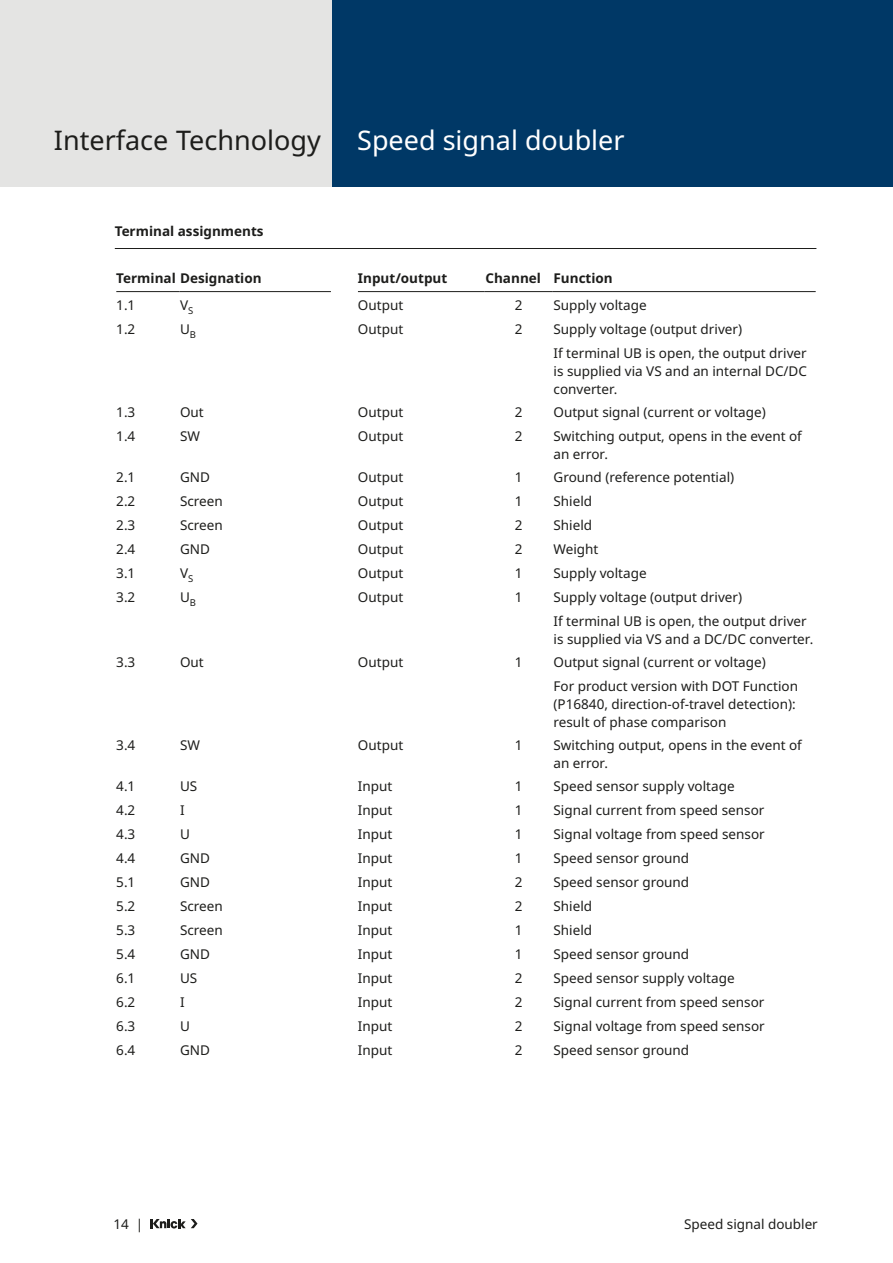
<style>
.page{position:relative;width:893px;height:1263px;background:#fff}
.page>*{position:absolute;margin:0;border:0;box-sizing:border-box;transform-origin:0 0}
.Headline_Produkt{font:27px "Noto Sans";color:#1d1d1b}
.Produktbereiche{font:27px "Noto Sans";color:#fff}
.Tabelle{font:13.5px/18px "Noto Sans";color:#1d1d1b}
.Zwischenüberschrift{font:700 13.5px "Noto Sans";color:#1d1d1b}
.Tabelle_Headline{font:700 13.5px "Noto Sans";color:#1d1d1b}
</style>
<div class="page">
<div style="left:332px;top:0;width:561px;height:187px;background:#003866"></div>
<svg style="left:150px;top:1219px;width:47px;height:9px"></svg>
<div style="left:0;top:0;width:332px;height:187px;background:#e4e4e3"></div>
<hr style="left:116px;top:291px;width:63px;height:1px;background:#1d1d1b">
<hr style="left:179px;top:291px;width:152px;height:1px;background:#1d1d1b">
<hr style="left:358px;top:291px;width:127px;height:1px;background:#1d1d1b">
<hr style="left:485px;top:291px;width:68px;height:1px;background:#1d1d1b">
<hr style="left:553px;top:291px;width:263px;height:1px;background:#1d1d1b">
<hr style="left:115px;top:248px;width:701px;height:1px;background:#1d1d1b">
<p class="Headline_Produkt" style="left:54px;top:121px;width:269px">Interface Technology</p>
<p class="Produktbereiche" style="left:357px;top:121px;width:269px">Speed signal doubler</p>
<p class="Tabelle_Headline" style="left:115px;top:221px;width:150px">Terminal assignments</p>
<p class="Zwischenüberschrift" style="left:116px;top:269px;width:147px">Terminal Designation</p>
<p class="Zwischenüberschrift" style="left:358px;top:269px;width:91px">Input/output</p>
<p class="Zwischenüberschrift" style="left:485px;top:269px;width:57px">Channel</p>
<p class="Zwischenüberschrift" style="left:554px;top:269px;width:61px">Function</p>
<p class="Tabelle" style="left:116px;top:297px;width:21px">1.1</p>
<p class="Tabelle" style="left:180px;top:297px;width:15px">V<sub>S</sub></p>
<p class="Tabelle" style="left:358px;top:297px;width:47px">Output</p>
<p class="Tabelle" style="left:515px;top:297px;width:9px">2</p>
<p class="Tabelle" style="left:554px;top:297px;width:95px">Supply voltage</p>
<p class="Tabelle" style="left:116px;top:321px;width:21px">1.2</p>
<p class="Tabelle" style="left:180px;top:321px;width:18px">U<sub>B</sub></p>
<p class="Tabelle" style="left:358px;top:321px;width:47px">Output</p>
<p class="Tabelle" style="left:515px;top:321px;width:9px">2</p>
<p class="Tabelle" style="left:554px;top:321px;width:190px">Supply voltage (output driver)</p>
<p class="Tabelle" style="left:554px;top:345px;width:255px;text-align:justify">If terminal UB is open, the output driver is supplied via VS and an internal DC/DC converter.</p>
<p class="Tabelle" style="left:116px;top:404px;width:21px">1.3</p>
<p class="Tabelle" style="left:180px;top:404px;width:25px">Out</p>
<p class="Tabelle" style="left:358px;top:404px;width:47px">Output</p>
<p class="Tabelle" style="left:515px;top:404px;width:9px">2</p>
<p class="Tabelle" style="left:554px;top:404px;width:214px">Output signal (current or voltage)</p>
<p class="Tabelle" style="left:116px;top:428px;width:21px">1.4</p>
<p class="Tabelle" style="left:180px;top:428px;width:21px">SW</p>
<p class="Tabelle" style="left:358px;top:428px;width:47px">Output</p>
<p class="Tabelle" style="left:515px;top:428px;width:9px">2</p>
<p class="Tabelle" style="left:554px;top:428px;width:250px">Switching output, opens in the event of an error.</p>
<p class="Tabelle" style="left:116px;top:469px;width:21px">2.1</p>
<p class="Tabelle" style="left:180px;top:469px;width:31px">GND</p>
<p class="Tabelle" style="left:358px;top:469px;width:47px">Output</p>
<p class="Tabelle" style="left:515px;top:469px;width:9px">1</p>
<p class="Tabelle" style="left:554px;top:469px;width:182px">Ground (reference potential)</p>
<p class="Tabelle" style="left:116px;top:493px;width:21px">2.2</p>
<p class="Tabelle" style="left:180px;top:493px;width:44px">Screen</p>
<p class="Tabelle" style="left:358px;top:493px;width:47px">Output</p>
<p class="Tabelle" style="left:515px;top:493px;width:9px">1</p>
<p class="Tabelle" style="left:554px;top:493px;width:40px">Shield</p>
<p class="Tabelle" style="left:116px;top:517px;width:21px">2.3</p>
<p class="Tabelle" style="left:180px;top:517px;width:44px">Screen</p>
<p class="Tabelle" style="left:358px;top:517px;width:47px">Output</p>
<p class="Tabelle" style="left:515px;top:517px;width:9px">2</p>
<p class="Tabelle" style="left:554px;top:517px;width:40px">Shield</p>
<p class="Tabelle" style="left:116px;top:541px;width:21px">2.4</p>
<p class="Tabelle" style="left:180px;top:541px;width:31px">GND</p>
<p class="Tabelle" style="left:358px;top:541px;width:47px">Output</p>
<p class="Tabelle" style="left:515px;top:541px;width:9px">2</p>
<p class="Tabelle" style="left:554px;top:541px;width:46px">Weight</p>
<p class="Tabelle" style="left:116px;top:565px;width:21px">3.1</p>
<p class="Tabelle" style="left:180px;top:565px;width:15px">V<sub>S</sub></p>
<p class="Tabelle" style="left:358px;top:565px;width:47px">Output</p>
<p class="Tabelle" style="left:515px;top:565px;width:9px">1</p>
<p class="Tabelle" style="left:554px;top:565px;width:95px">Supply voltage</p>
<p class="Tabelle" style="left:116px;top:589px;width:21px">3.2</p>
<p class="Tabelle" style="left:180px;top:589px;width:18px">U<sub>B</sub></p>
<p class="Tabelle" style="left:358px;top:589px;width:47px">Output</p>
<p class="Tabelle" style="left:515px;top:589px;width:9px">1</p>
<p class="Tabelle" style="left:554px;top:589px;width:190px">Supply voltage (output driver)</p>
<p class="Tabelle" style="left:554px;top:613px;width:261px">If terminal UB is open, the output driver is supplied via VS and a DC/DC converter.</p>
<p class="Tabelle" style="left:116px;top:653px;width:21px">3.3</p>
<p class="Tabelle" style="left:180px;top:653px;width:25px">Out</p>
<p class="Tabelle" style="left:358px;top:653px;width:47px">Output</p>
<p class="Tabelle" style="left:515px;top:653px;width:9px">1</p>
<p class="Tabelle" style="left:554px;top:653px;width:214px">Output signal (current or voltage)</p>
<p class="Tabelle" style="left:554px;top:677px;width:246px">For product version with DOT Function (P16840, direction-of-travel detection): result of phase comparison</p>
<p class="Tabelle" style="left:116px;top:736px;width:21px">3.4</p>
<p class="Tabelle" style="left:180px;top:736px;width:21px">SW</p>
<p class="Tabelle" style="left:358px;top:736px;width:47px">Output</p>
<p class="Tabelle" style="left:515px;top:736px;width:9px">1</p>
<p class="Tabelle" style="left:554px;top:736px;width:250px">Switching output, opens in the event of an error.</p>
<p class="Tabelle" style="left:116px;top:777px;width:21px">4.1</p>
<p class="Tabelle" style="left:180px;top:777px;width:19px">US</p>
<p class="Tabelle" style="left:358px;top:777px;width:36px">Input</p>
<p class="Tabelle" style="left:515px;top:777px;width:9px">1</p>
<p class="Tabelle" style="left:554px;top:777px;width:183px">Speed sensor supply voltage</p>
<p class="Tabelle" style="left:116px;top:801px;width:21px">4.2</p>
<p class="Tabelle" style="left:180px;top:801px;width:6px">I</p>
<p class="Tabelle" style="left:358px;top:801px;width:36px">Input</p>
<p class="Tabelle" style="left:515px;top:801px;width:9px">1</p>
<p class="Tabelle" style="left:554px;top:801px;width:212px">Signal current from speed sensor</p>
<p class="Tabelle" style="left:116px;top:825px;width:21px">4.3</p>
<p class="Tabelle" style="left:180px;top:825px;width:11px">U</p>
<p class="Tabelle" style="left:358px;top:825px;width:36px">Input</p>
<p class="Tabelle" style="left:515px;top:825px;width:9px">1</p>
<p class="Tabelle" style="left:554px;top:825px;width:213px">Signal voltage from speed sensor</p>
<p class="Tabelle" style="left:116px;top:849px;width:21px">4.4</p>
<p class="Tabelle" style="left:180px;top:849px;width:31px">GND</p>
<p class="Tabelle" style="left:358px;top:849px;width:36px">Input</p>
<p class="Tabelle" style="left:515px;top:849px;width:9px">1</p>
<p class="Tabelle" style="left:554px;top:849px;width:137px">Speed sensor ground</p>
<p class="Tabelle" style="left:116px;top:873px;width:21px">5.1</p>
<p class="Tabelle" style="left:180px;top:873px;width:31px">GND</p>
<p class="Tabelle" style="left:358px;top:873px;width:36px">Input</p>
<p class="Tabelle" style="left:515px;top:873px;width:9px">2</p>
<p class="Tabelle" style="left:554px;top:873px;width:137px">Speed sensor ground</p>
<p class="Tabelle" style="left:116px;top:897px;width:21px">5.2</p>
<p class="Tabelle" style="left:180px;top:897px;width:44px">Screen</p>
<p class="Tabelle" style="left:358px;top:897px;width:36px">Input</p>
<p class="Tabelle" style="left:515px;top:897px;width:9px">2</p>
<p class="Tabelle" style="left:554px;top:897px;width:40px">Shield</p>
<p class="Tabelle" style="left:116px;top:921px;width:21px">5.3</p>
<p class="Tabelle" style="left:180px;top:921px;width:44px">Screen</p>
<p class="Tabelle" style="left:358px;top:921px;width:36px">Input</p>
<p class="Tabelle" style="left:515px;top:921px;width:9px">1</p>
<p class="Tabelle" style="left:554px;top:921px;width:40px">Shield</p>
<p class="Tabelle" style="left:116px;top:945px;width:21px">5.4</p>
<p class="Tabelle" style="left:180px;top:945px;width:31px">GND</p>
<p class="Tabelle" style="left:358px;top:945px;width:36px">Input</p>
<p class="Tabelle" style="left:515px;top:945px;width:9px">1</p>
<p class="Tabelle" style="left:554px;top:945px;width:137px">Speed sensor ground</p>
<p class="Tabelle" style="left:116px;top:969px;width:21px">6.1</p>
<p class="Tabelle" style="left:180px;top:969px;width:19px">US</p>
<p class="Tabelle" style="left:358px;top:969px;width:36px">Input</p>
<p class="Tabelle" style="left:515px;top:969px;width:9px">2</p>
<p class="Tabelle" style="left:554px;top:969px;width:183px">Speed sensor supply voltage</p>
<p class="Tabelle" style="left:116px;top:993px;width:21px">6.2</p>
<p class="Tabelle" style="left:180px;top:993px;width:6px">I</p>
<p class="Tabelle" style="left:358px;top:993px;width:36px">Input</p>
<p class="Tabelle" style="left:515px;top:993px;width:9px">2</p>
<p class="Tabelle" style="left:554px;top:993px;width:212px">Signal current from speed sensor</p>
<p class="Tabelle" style="left:116px;top:1017px;width:21px">6.3</p>
<p class="Tabelle" style="left:180px;top:1017px;width:11px">U</p>
<p class="Tabelle" style="left:358px;top:1017px;width:36px">Input</p>
<p class="Tabelle" style="left:515px;top:1017px;width:9px">2</p>
<p class="Tabelle" style="left:554px;top:1017px;width:213px">Signal voltage from speed sensor</p>
<p class="Tabelle" style="left:116px;top:1041px;width:21px">6.4</p>
<p class="Tabelle" style="left:180px;top:1041px;width:31px">GND</p>
<p class="Tabelle" style="left:358px;top:1041px;width:36px">Input</p>
<p class="Tabelle" style="left:515px;top:1041px;width:9px">2</p>
<p class="Tabelle" style="left:554px;top:1041px;width:137px">Speed sensor ground</p>
<p class="Tabelle" style="left:113px;top:1215px;width:31px">14 |</p>
<p class="Tabelle" style="left:684px;top:1215px;width:135px">Speed signal doubler</p>
</div>
